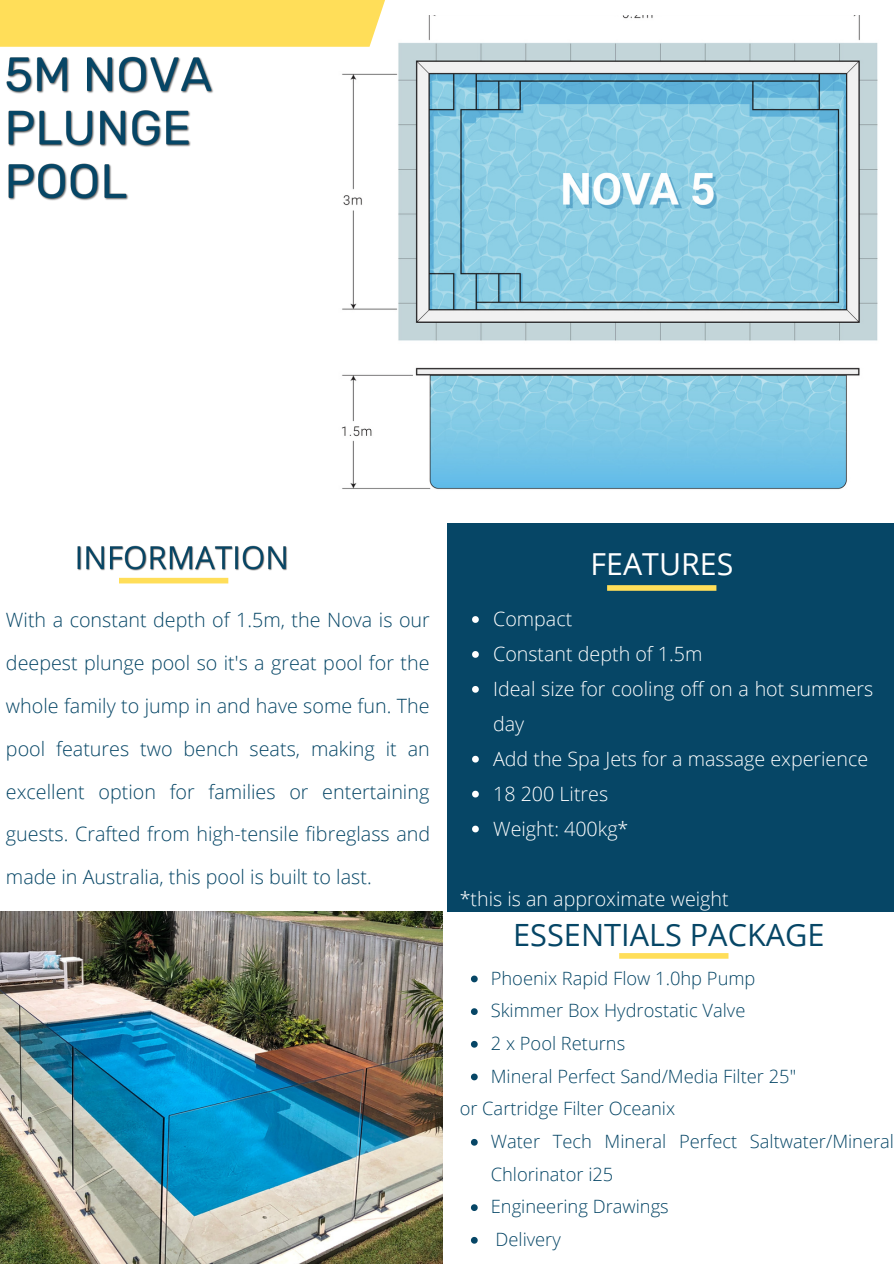
<style>
.page{position:relative;width:894px;height:1264px;background:#fff}
.page>*{position:absolute;margin:0;border:0;box-sizing:border-box;transform-origin:0 0}
.t1{font:30.6px "Open Sans";color:#064666}
.t2{font:30.3px "Open Sans";color:#fff}
.t3{font:300 19.65px/42.8px "Open Sans";color:#064666;text-align:justify}
.t4{font:300 19.65px/35px "Open Sans";color:#fff}
.t5{font:300 18.3px/32.7px "Open Sans";color:#064666}
</style>
<div class="page">
<img style="left:0;top:911px;width:442px;height:352px">
<div style="left:447px;top:523px;width:446px;height:388px;background:#064666"></div>
<img style="left:342px;top:15px;width:536px;height:475px">
<div style="left:607px;top:585px;width:109px;height:5px;background:#ffde59"></div>
<div style="left:619px;top:953px;width:109px;height:5px;background:#ffde59"></div>
<div style="left:0;top:0;width:400px;height:47px;background:#ffde59"></div>
<div style="left:119px;top:578px;width:109px;height:5px;background:#ffde59"></div>
<img style="left:2px;top:46px;width:215px;height:155px">
<svg style="left:472px;top:616px;width:6px;height:7px"></svg>
<svg style="left:472px;top:651px;width:6px;height:6px"></svg>
<svg style="left:472px;top:686px;width:6px;height:6px"></svg>
<svg style="left:472px;top:755px;width:6px;height:7px"></svg>
<svg style="left:472px;top:790px;width:6px;height:7px"></svg>
<svg style="left:472px;top:825px;width:6px;height:7px"></svg>
<svg style="left:471px;top:975px;width:6px;height:7px"></svg>
<svg style="left:471px;top:1008px;width:6px;height:7px"></svg>
<svg style="left:471px;top:1040px;width:6px;height:7px"></svg>
<svg style="left:471px;top:1073px;width:6px;height:7px"></svg>
<svg style="left:471px;top:1138px;width:6px;height:7px"></svg>
<svg style="left:471px;top:1204px;width:6px;height:6px"></svg>
<svg style="left:471px;top:1236px;width:6px;height:7px"></svg>
<img style="left:77px;top:545px;width:210px;height:37px">
<p class="t3" style="left:6px;top:598px;width:425px">With a constant depth of 1.5m, the Nova is our deepest plunge pool so it's a great pool for the whole family to jump in and have some fun. The pool features two bench seats, making it an excellent option for families or entertaining guests. Crafted from high-tensile fibreglass and made in Australia, this pool is built to last.</p>
<p class="t2" style="left:590px;top:542px;width:144px">FEATURES</p>
<p class="t4" style="left:493px;top:601px;width:81px">Compact</p>
<p class="t4" style="left:493px;top:636px;width:211px">Constant depth of 1.5m</p>
<p class="t4" style="left:493px;top:671px;width:381px">Ideal size for cooling off on a hot summers day</p>
<p class="t4" style="left:493px;top:740px;width:376px">Add the Spa Jets for a massage experience</p>
<p class="t4" style="left:493px;top:775px;width:116px">18 200 Litres</p>
<p class="t4" style="left:493px;top:810px;width:137px">Weight: 400kg*</p>
<p class="t4" style="left:459px;top:880px;width:270px">*this is an approximate weight</p>
<p class="t1" style="left:513px;top:913px;width:313px">ESSENTIALS PACKAGE</p>
<p class="t5" style="left:490px;top:961px;width:266px">Phoenix Rapid Flow 1.0hp Pump</p>
<p class="t5" style="left:490px;top:993px;width:256px">Skimmer Box Hydrostatic Valve</p>
<p class="t5" style="left:490px;top:1026px;width:136px">2 x Pool Returns</p>
<p class="t5" style="left:490px;top:1059px;width:307px">Mineral Perfect Sand/Media Filter 25"</p>
<p class="t5" style="left:459px;top:1091px;width:217px">or Cartridge Filter Oceanix</p>
<p class="t5" style="left:490px;top:1124px;width:404px">Water Tech Mineral Perfect Saltwater/Mineral<br>Chlorinator i25</p>
<p class="t5" style="left:490px;top:1189px;width:179px">Engineering Drawings</p>
<p class="t5" style="left:495px;top:1222px;width:67px">Delivery</p>
</div>
